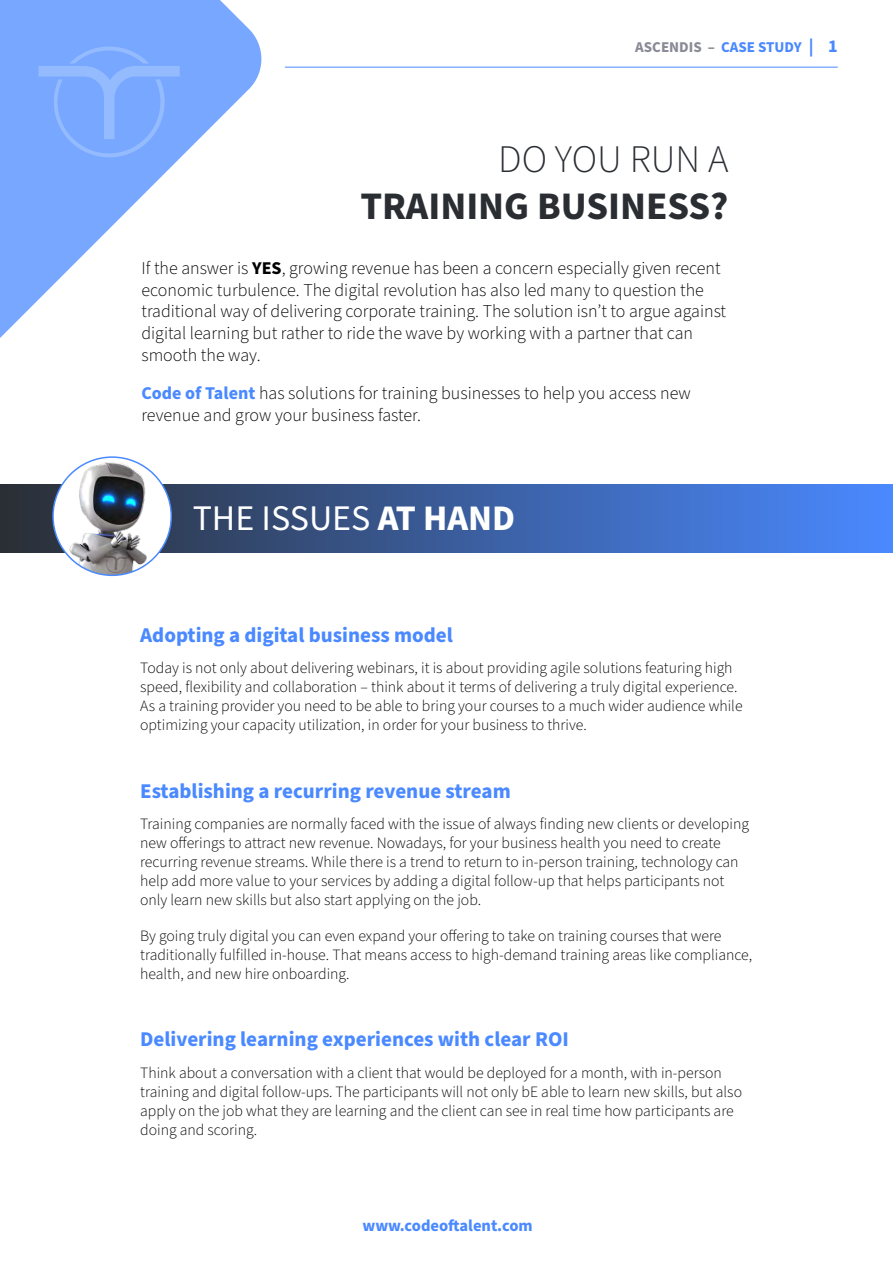
<style>
.page{position:relative;width:893px;height:1263px;background:#fff}
.page>*{position:absolute;margin:0;border:0;box-sizing:border-box;transform-origin:0 0}
.t1{font:700 39px "Source Sans Pro";color:#2a2e33}
.t2{font:300 39px "Source Sans Pro";color:#2a2e33}
.t3{font:36px "Source Sans Pro";color:#fff}
.t4{font:700 21px "Source Sans Pro";color:#4a89ff}
.t5{font:300 18px/21.6px "Source Sans Pro";color:#000}
.t6{font:700 16.5px "Source Sans Pro";color:#4a89ff}
.t7{font:300 15.75px/18.9px "Source Sans Pro";color:#000}
.t8{font:700 15px "Source Sans Pro";color:#898a95}
.s1{color:#4a89ff}
.s2{font-size:18px;color:#4a89ff}
.s3{font-weight:700}
.s4{font-weight:700;color:#4a89ff}
</style>
<div class="page">
<svg style="left:0;top:485px;width:893px;height:67px;background:#3d65af"></svg>
<svg style="left:0;top:0;width:266px;height:529px"></svg>
<svg style="left:38px;top:46px;width:142px;height:111px;background:#7dabff"></svg>
<hr style="left:285px;top:67px;width:553px;height:1px;background:#4a89ff">
<img style="left:56px;top:457px;width:112px;height:118px">
<div style="left:52px;top:456px;width:120px;height:120px;border:2px solid #4a89ff;border-radius:50%"></div>
<p class="t8" style="left:635px;top:37px;width:204px">ASCENDIS – <span class="s1">CASE STUDY</span> <span class="s2">| 1</span></p>
<h1 class="t2" style="left:498px;top:133px;width:232px">DO YOU RUN A</h1>
<h1 class="t1" style="left:360px;top:179px;width:370px">TRAINING BUSINESS?</h1>
<p class="t5" style="left:141px;top:258px;width:586px">If the answer is <span class="s3">YES</span>, growing revenue has been a concern especially given recent economic turbulence. The digital revolution has also led many to question the traditional way of delivering corporate training. The solution isn’t to argue against digital learning but rather to ride the wave by working with a partner that can smooth the way.</p>
<p class="t5" style="left:141px;top:383px;width:551px"><span class="s4">Code of Talent</span> has solutions for training businesses to help you access new revenue and grow your business faster.</p>
<h2 class="t3" style="left:193px;top:494px;width:324px">THE ISSUES <span class="s3">AT HAND</span></h2>
<h3 class="t4" style="left:140px;top:620px;width:314px">Adopting a digital business model</h3>
<p class="t7" style="left:140px;top:659px;width:604px">Today is not only about delivering webinars, it is about providing agile solutions featuring high speed, flexibility and collaboration – think about it terms of delivering a truly digital experience.<br>As a training provider you need to be able to bring your courses to a much wider audience while optimizing your capacity utilization, in order for your business to thrive.</p>
<h3 class="t4" style="left:140px;top:776px;width:372px">Establishing a recurring revenue stream</h3>
<p class="t7" style="left:140px;top:815px;width:610px">Training companies are normally faced with the issue of always finding new clients or developing new offerings to attract new revenue. Nowadays, for your business health you need to create recurring revenue streams. While there is a trend to return to in-person training, technology can help add more value to your services by adding a digital follow-up that helps participants not only learn new skills but also start applying on the job.</p>
<p class="t7" style="left:140px;top:927px;width:614px">By going truly digital you can even expand your offering to take on training courses that were traditionally fulfilled in-house. That means access to high-demand training areas like compliance, health, and new hire onboarding.</p>
<h3 class="t4" style="left:140px;top:1025px;width:430px">Delivering learning experiences with clear ROI</h3>
<p class="t7" style="left:140px;top:1064px;width:603px">Think about a conversation with a client that would be deployed for a month, with in-person training and digital follow-ups. The participants will not only bE able to learn new skills, but also apply on the job what they are learning and the client can see in real time how participants are doing and scoring.</p>
<p class="t6" style="left:362px;top:1214px;width:172px">www.codeoftalent.com</p>
</div>
